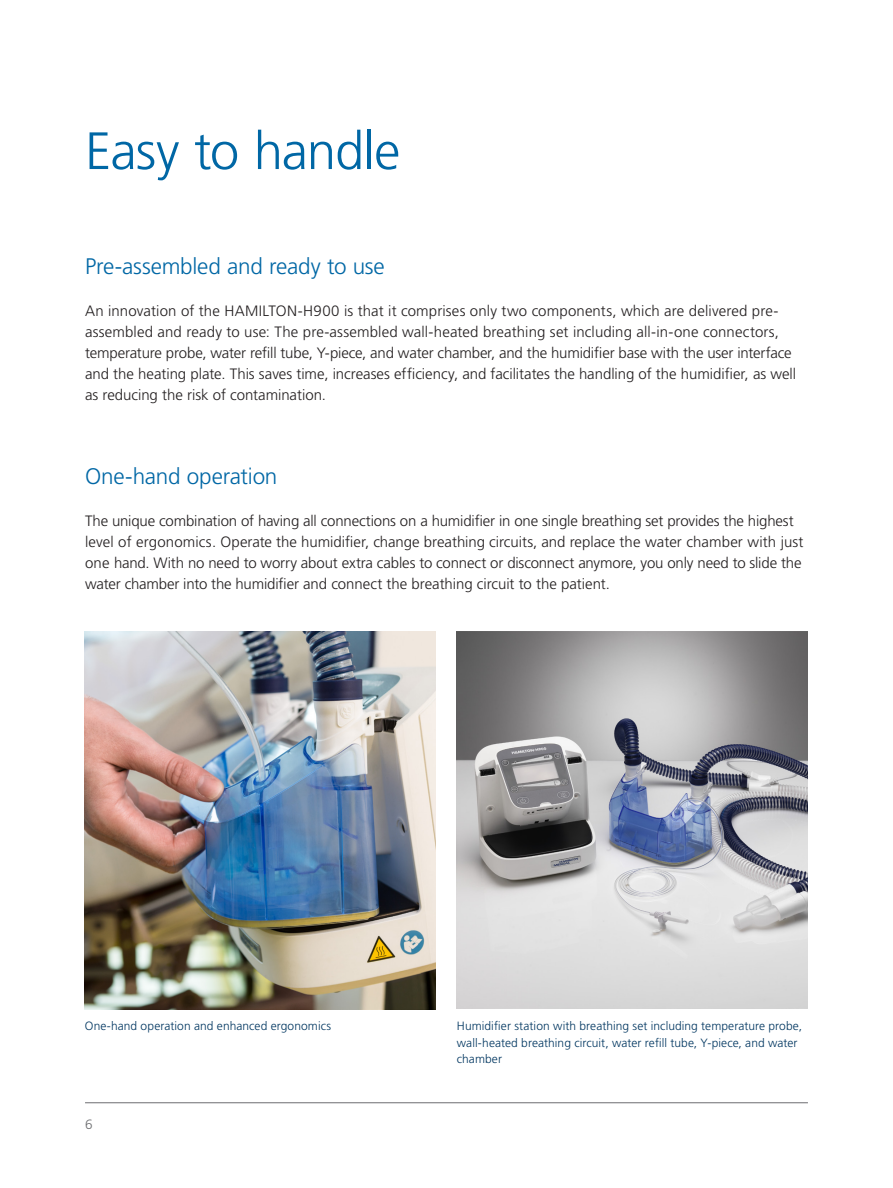
<style>
.page{position:relative;width:893px;height:1188px;background:#fff}
.page>*{position:absolute;margin:0;border:0;box-sizing:border-box;transform-origin:0 0}
.headline_blue{font:300 52.5px "Frutiger LT Std";letter-spacing:-.02em;color:#0067a5}
.subline_citation{font:300 22.5px "Frutiger LT Std";letter-spacing:-.01em;color:#0067a5}
.running_text_black{font:300 15px/21px "Frutiger LT Std";letter-spacing:-.005em;color:#231f20}
.t1{font:300 13.5px "Frutiger LT Std";color:#6c6d70}
.t2{font:300 12px/16.5px "Frutiger LT Std";letter-spacing:.005em;color:#003660}
</style>
<div class="page">
<img style="left:457px;top:631px;width:351px;height:378px">
<img style="left:85px;top:631px;width:351px;height:378px">
<hr style="left:85px;top:1103px;width:723px;height:1px;background:#6c6d70">
<p class="headline_blue" style="left:85px;top:121px;width:317px">Easy to handle</p>
<p class="subline_citation" style="left:85px;top:254px;width:301px">Pre-assembled and ready to use</p>
<p class="running_text_black" style="left:85px;top:301px;width:695px">An innovation of the HAMILTON-H900 is that it comprises only two components, which are delivered pre-</p>
<p class="running_text_black" style="left:85px;top:322px;width:713px">assembled and ready to use: The pre-assembled wall-heated breathing set including all-in-one connectors, temperature probe, water refill tube, Y-piece, and water chamber, and the humidifier base with the user interface and the heating plate. This saves time, increases efficiency, and facilitates the handling of the humidifier, as well as reducing the risk of contamination.</p>
<p class="subline_citation" style="left:85px;top:464px;width:194px">One-hand operation</p>
<p class="running_text_black" style="left:85px;top:511px;width:720px">The unique combination of having all connections on a humidifier in one single breathing set provides the highest level of ergonomics. Operate the humidifier, change breathing circuits, and replace the water chamber with just one hand. With no need to worry about extra cables to connect or disconnect anymore, you only need to slide the water chamber into the humidifier and connect the breathing circuit to the patient.</p>
<p class="t2" style="left:85px;top:1018px;width:248px">One-hand operation and enhanced ergonomics</p>
<p class="t1" style="left:85px;top:1116px;width:9px">6</p>
<p class="t2" style="left:457px;top:1018px;width:347px">Humidifier station with breathing set including temperature probe, wall-heated breathing circuit, water refill tube, Y-piece, and water chamber</p>
</div>
